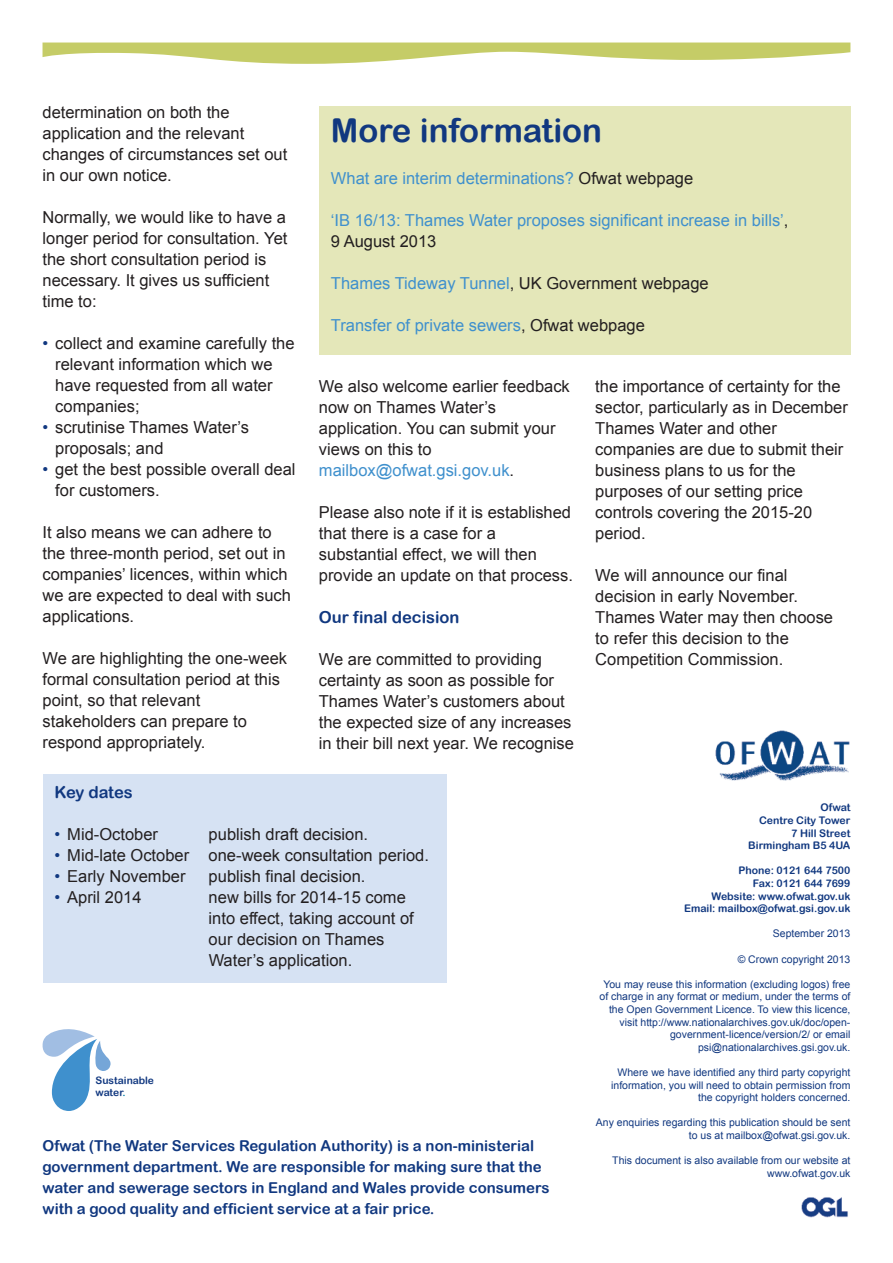
<style>
.page{position:relative;width:893px;height:1263px;background:#fff}
.page>*{position:absolute;margin:0;border:0;box-sizing:border-box;transform-origin:0 0}
.t1{font:33px "Arial Rounded MT Bold";color:#113880}
.t2{font:16.5px/21px "Arial";color:#231f20}
.t3{font:16.5px/21px "Arial";color:#3f90cd}
.t4{font:16.5px "Arial Rounded MT Bold";color:#113880}
.t5{font:15px/21px "Arial Rounded MT Bold";color:#113880}
.t6{font:10.5px/12.6px "Arial";color:#113880;text-align:right}
.t7{font:10.5px/12.6px "Arial Rounded MT Bold";color:#113880;text-align:right}
.t8{font:10.2px/11.4px "Arial Rounded MT Bold";color:#113880}
.s1{color:#113880}
.s2{color:#231f20}
.s3{color:#3f90cd}
.s4{color:#0080a7}
</style>
<div class="page">
<svg style="left:43px;top:43px;width:807px;height:21px"></svg>
<div style="left:319px;top:106px;width:531px;height:249px;background:#e4e7b9"></div>
<svg style="left:42px;top:1029px;width:69px;height:82px"></svg>
<img style="left:715px;top:730px;width:135px;height:51px">
<img style="left:801px;top:1197px;width:47px;height:20px">
<div style="left:43px;top:774px;width:403px;height:208px;background:#d6e2f3"></div>
<p class="t2" style="left:43px;top:102px;width:246px">determination on both the application and the relevant changes of circumstances set out in our own notice.</p>
<p class="t2" style="left:43px;top:207px;width:246px">Normally, we would like to have a longer period for consultation. Yet the short consultation period is necessary. It gives us sufficient time to:</p>
<p class="t2" style="left:55px;top:333px;width:241px;text-indent:-13px"><span class="s1">•</span> collect and examine carefully the relevant information which we have requested from all water companies;</p>
<p class="t2" style="left:55px;top:417px;width:195px;text-indent:-13px"><span class="s1">•</span> scrutinise Thames Water’s proposals; and</p>
<p class="t2" style="left:55px;top:459px;width:242px;text-indent:-13px"><span class="s1">•</span> get the best possible overall deal for customers.</p>
<p class="t2" style="left:43px;top:522px;width:250px">It also means we can adhere to the three-month period, set out in companies’ licences, within which we are expected to deal with such applications.</p>
<p class="t2" style="left:43px;top:648px;width:246px">We are highlighting the one-week formal consultation period at this point, so that relevant stakeholders can prepare to respond appropriately.</p>
<h2 class="t1" style="left:331px;top:111px;width:273px">More information</h2>
<p class="t3" style="left:331px;top:168px;width:364px">What are interim determinations? <span class="s2">Ofwat webpage</span></p>
<p class="t3" style="left:331px;top:210px;width:459px">‘IB 16/13: Thames Water proposes significant increase in bills’<span class="s2">,<br>9 August 2013</span></p>
<p class="t2" style="left:331px;top:273px;width:379px"><span class="s3">Thames Tideway Tunnel</span>, UK Government webpage</p>
<p class="t3" style="left:331px;top:315px;width:315px">Transfer of private sewers<span class="s2">, Ofwat webpage</span></p>
<p class="t2" style="left:319px;top:375px;width:252px">We also welcome earlier feedback now on Thames Water’s application. You can submit your views on this to <span class="s3">mailbox@ofwat.gsi.gov.uk</span>.</p>
<p class="t2" style="left:319px;top:501px;width:256px">Please also note if it is established that there is a case for a substantial effect, we will then provide an update on that process.</p>
<h2 class="t4" style="left:319px;top:607px;width:142px">Our final decision</h2>
<p class="t2" style="left:319px;top:648px;width:256px">We are committed to providing certainty as soon as possible for Thames Water’s customers about the expected size of any increases in their bill next year. We recognise</p>
<p class="t2" style="left:595px;top:376px;width:254px">the importance of certainty for the sector, particularly as in December<br>Thames Water and other companies are due to submit their business plans to us for the purposes of our setting price controls covering the 2015-20 period.</p>
<p class="t2" style="left:595px;top:565px;width:239px">We will announce our final decision in early November.<br>Thames Water may then choose to refer this decision to the<br>Competition Commission.</p>
<h2 class="t4" style="left:55px;top:783px;width:80px">Key dates</h2>
<p class="t2" style="left:55px;top:824px;width:105px"><span class="s1">•</span> Mid-October</p>
<p class="t2" style="left:209px;top:824px;width:161px">publish draft decision.</p>
<p class="t2" style="left:55px;top:845px;width:376px"><span class="s1">•</span> Mid-late October one-week consultation period.</p>
<p class="t2" style="left:55px;top:866px;width:133px"><span class="s1">•</span> Early November</p>
<p class="t2" style="left:209px;top:866px;width:158px">publish final decision.</p>
<p class="t2" style="left:55px;top:887px;width:89px"><span class="s1">•</span> April 2014</p>
<p class="t2" style="left:209px;top:887px;width:207px">new bills for 2014-15 come into effect, taking account of our decision on Thames<br>Water’s application.</p>
<p class="t8" style="left:96px;top:1075px;width:60px">Sustainable water<span class="s4">.</span></p>
<p class="t5" style="left:43px;top:1134px;width:508px">Ofwat (The Water Services Regulation Authority) is a non-ministerial government department. We are responsible for making sure that the water and sewerage sectors in England and Wales provide consumers with a good quality and efficient service at a fair price.</p>
<p class="t7" style="left:748px;top:801px;width:104px">Ofwat<br>Centre City Tower<br>7 Hill Street<br>Birmingham B5 4UA</p>
<p class="t7" style="left:684px;top:864px;width:168px">Phone: 0121 644 7500<br>Fax: 0121 644 7699<br>Website: www.ofwat.gov.uk<br>Email: mailbox@ofwat.gsi.gov.uk</p>
<p class="t6" style="left:773px;top:927px;width:79px">September 2013</p>
<p class="t6" style="left:738px;top:953px;width:114px">© Crown copyright 2013</p>
<p class="t6" style="left:599px;top:978px;width:252px">You may reuse this information (excluding logos) free of charge in any format or medium, under the terms of the Open Government Licence. To view this licence, visit http://www.nationalarchives.gov.uk/doc/open&shy;government-licence/version/2/ or email psi@nationalarchives.gsi.gov.uk.</p>
<p class="t6" style="left:611px;top:1066px;width:241px">Where we have identified any third party copyright information, you will need to obtain permission from the copyright holders concerned.</p>
<p class="t6" style="left:596px;top:1116px;width:256px">Any enquiries regarding this publication should be sent to us at mailbox@ofwat.gsi.gov.uk.</p>
<p class="t6" style="left:612px;top:1154px;width:240px">This document is also available from our website at www.ofwat.gov.uk</p>
</div>
